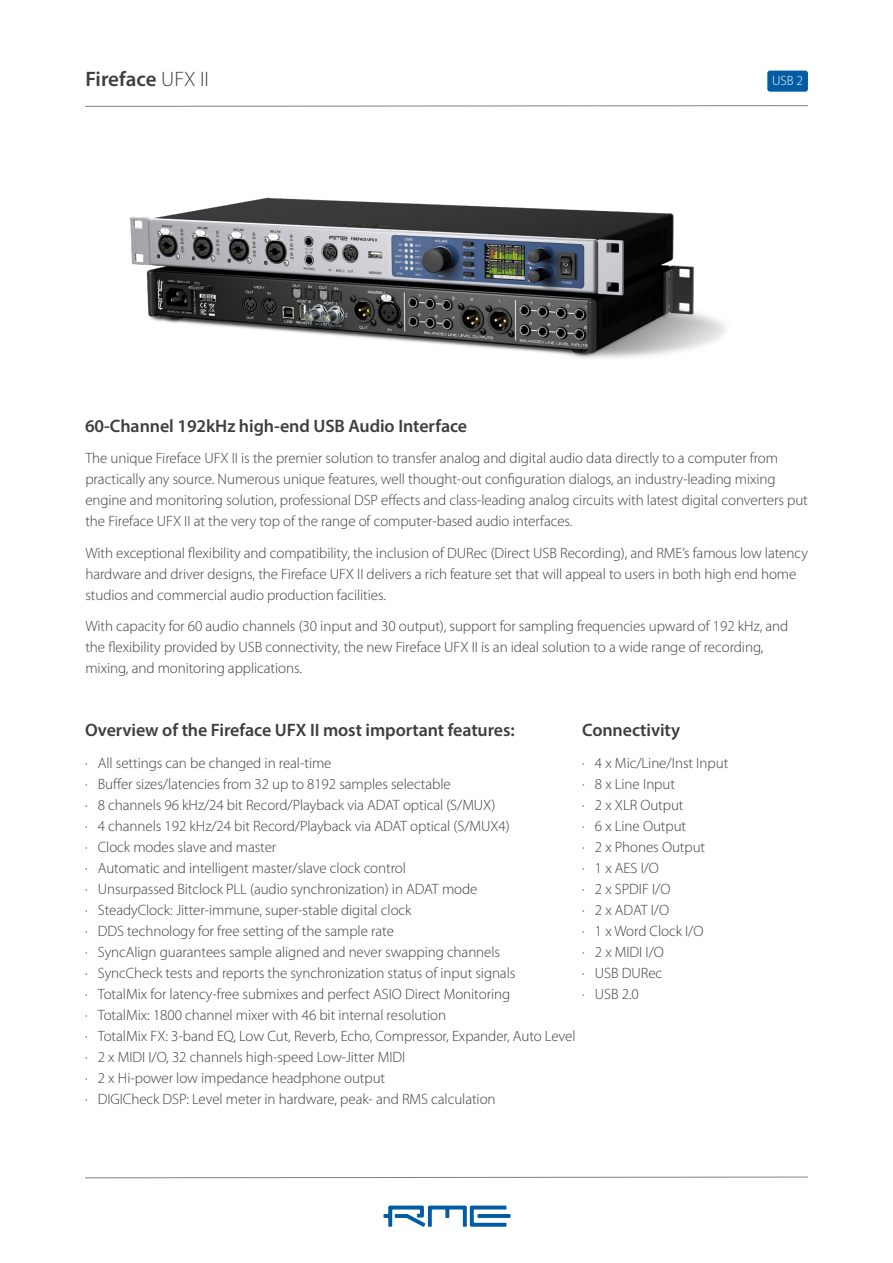
<style>
.page{position:relative;width:893px;height:1263px;background:#fff}
.page>*{position:absolute;margin:0;border:0;box-sizing:border-box;transform-origin:0 0}
.Product_Categorie{font:600 21px "Myriad Pro";color:#3e3e3f}
.Subhead{font:600 18px "Myriad Pro";letter-spacing:-.005em;color:#3e3e3f}
.Copy{font:300 15px/21px "Myriad Pro";letter-spacing:-.005em;color:#3e3e3f}
.Product_Categorie-2{font:300 13.5px "Myriad Pro";color:#fff}
.s1{font-weight:300}
</style>
<div class="page">
<div style="left:767px;top:71px;width:41px;height:21px;background:#015ca3;border-radius:3px"></div>
<svg style="left:85px;top:1176px;width:723px;height:2px"></svg>
<svg style="left:85px;top:105px;width:723px;height:2px"></svg>
<hr style="left:477px;top:1214px;width:33px;height:4px;background:#015ca3">
<svg style="left:383px;top:1205px;width:123px;height:22px"></svg>
<img style="left:130px;top:197px;width:596px;height:161px">
<p class="Product_Categorie" style="left:85px;top:66px;width:125px">Fireface <span class="s1">UFX II</span></p>
<p class="Subhead" style="left:85px;top:414px;width:384px">60-Channel 192kHz high-end USB Audio Interface</p>
<p class="Product_Categorie-2" style="left:772px;top:73px;width:33px">USB 2</p>
<p class="Copy" style="left:85px;top:448px;width:724px">The unique Fireface UFX II is the premier solution to transfer analog and digital audio data directly to a computer from practically any source. Numerous unique features, well thought-out configuration dialogs, an industry-leading mixing engine and monitoring solution, professional DSP effects and class-leading analog circuits with latest digital converters put the Fireface UFX II at the very top of the range of computer-based audio interfaces.</p>
<p class="Copy" style="left:85px;top:543px;width:724px">With exceptional flexibility and compatibility, the inclusion of DURec (Direct USB Recording), and RME’s famous low latency hardware and driver designs, the Fireface UFX II delivers a rich feature set that will appeal to users in both high end home studios and commercial audio production facilities.</p>
<p class="Copy" style="left:85px;top:616px;width:704px">With capacity for 60 audio channels (30 input and 30 output), support for sampling frequencies upward of 192 kHz, and the flexibility provided by USB connectivity, the new Fireface UFX II is an ideal solution to a wide range of recording, mixing, and monitoring applications.</p>
<p class="Subhead" style="left:85px;top:719px;width:431px">Overview of the Fireface UFX II most important features:</p>
<p class="Copy" style="left:85px;top:753px;width:248px">· All settings can be changed in real-time</p>
<p class="Copy" style="left:85px;top:774px;width:367px">· Buffer sizes/latencies from 32 up to 8192 samples selectable</p>
<p class="Copy" style="left:85px;top:795px;width:412px">· 8 channels 96 kHz/24 bit Record/Playback via ADAT optical (S/MUX)</p>
<p class="Copy" style="left:85px;top:816px;width:426px">· 4 channels 192 kHz/24 bit Record/Playback via ADAT optical (S/MUX4)</p>
<p class="Copy" style="left:85px;top:837px;width:193px">· Clock modes slave and master</p>
<p class="Copy" style="left:85px;top:858px;width:322px">· Automatic and intelligent master/slave clock control</p>
<p class="Copy" style="left:85px;top:879px;width:394px">· Unsurpassed Bitclock PLL (audio synchronization) in ADAT mode</p>
<p class="Copy" style="left:85px;top:900px;width:328px">· SteadyClock: Jitter-immune, super-stable digital clock</p>
<p class="Copy" style="left:85px;top:921px;width:310px">· DDS technology for free setting of the sample rate</p>
<p class="Copy" style="left:85px;top:942px;width:417px">· SyncAlign guarantees sample aligned and never swapping channels</p>
<p class="Copy" style="left:85px;top:963px;width:432px">· SyncCheck tests and reports the synchronization status of input signals</p>
<p class="Copy" style="left:85px;top:984px;width:427px">· TotalMix for latency-free submixes and perfect ASIO Direct Monitoring</p>
<p class="Copy" style="left:85px;top:1005px;width:362px">· TotalMix: 1800 channel mixer with 46 bit internal resolution</p>
<p class="Copy" style="left:85px;top:1026px;width:492px">· TotalMix FX: 3-band EQ, Low Cut, Reverb, Echo, Compressor, Expander, Auto Level</p>
<p class="Copy" style="left:85px;top:1047px;width:322px">· 2 x MIDI I/O, 32 channels high-speed Low-Jitter MIDI</p>
<p class="Copy" style="left:85px;top:1068px;width:302px">· 2 x Hi-power low impedance headphone output</p>
<p class="Copy" style="left:85px;top:1089px;width:412px">· DIGICheck DSP: Level meter in hardware, peak- and RMS calculation</p>
<p class="Subhead" style="left:582px;top:719px;width:99px">Connectivity</p>
<p class="Copy" style="left:582px;top:753px;width:148px">· 4 x Mic/Line/Inst Input</p>
<p class="Copy" style="left:582px;top:774px;width:94px">· 8 x Line Input</p>
<p class="Copy" style="left:582px;top:795px;width:103px">· 2 x XLR Output</p>
<p class="Copy" style="left:582px;top:816px;width:106px">· 6 x Line Output</p>
<p class="Copy" style="left:582px;top:837px;width:125px">· 2 x Phones Output</p>
<p class="Copy" style="left:582px;top:858px;width:78px">· 1 x AES I/O</p>
<p class="Copy" style="left:582px;top:879px;width:90px">· 2 x SPDIF I/O</p>
<p class="Copy" style="left:582px;top:900px;width:88px">· 2 x ADAT I/O</p>
<p class="Copy" style="left:582px;top:921px;width:123px">· 1 x Word Clock I/O</p>
<p class="Copy" style="left:582px;top:942px;width:83px">· 2 x MIDI I/O</p>
<p class="Copy" style="left:582px;top:963px;width:82px">· USB DURec</p>
<p class="Copy" style="left:582px;top:984px;width:58px">· USB 2.0</p>
</div>
